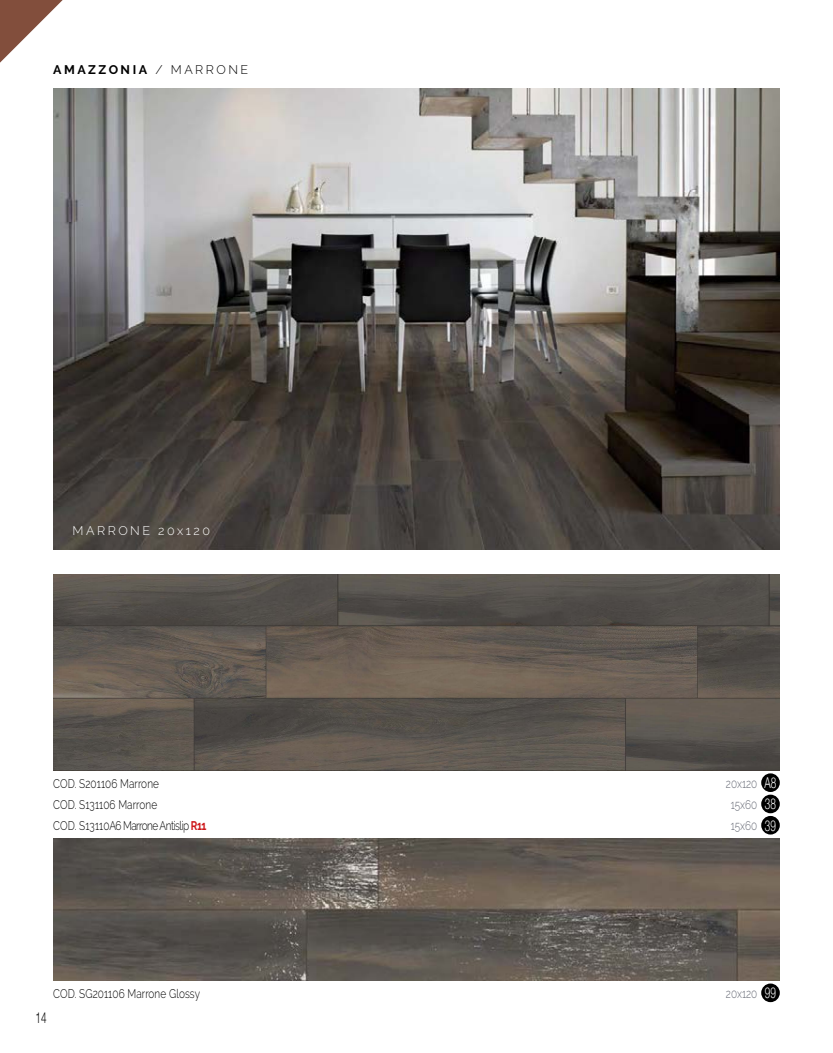
<style>
.page{position:relative;width:833px;height:1053px;background:#fff}
.page>*{position:absolute;margin:0;border:0;box-sizing:border-box;transform-origin:0 0}
.t1{font:300 15px "Helvetica Neue";color:#000;scale:.67 1}
.t2{font:300 12.5px "Raleway";letter-spacing:.01em;color:#000;scale:.8 1}
.t3{font:300 12.5px "Raleway";color:#666a75;scale:.8 1}
.t4{font:300 12.5px "Raleway";letter-spacing:-.05em;color:#000;scale:.8 1}
.t5{font:700 12.5px "Raleway";letter-spacing:.2em;color:#000}
.t6{font:300 12.5px "Raleway";letter-spacing:.2em;color:#fff}
.s1{font-weight:300}
.s2{font-family:"Helvetica Neue";font-size:15px;color:#fff}
.s3{font-weight:700;color:#cd171a}
</style>
<div class="page">
<img style="left:53px;top:89px;width:727px;height:460px">
<div style="left:761px;top:773px;width:19px;height:19px;background:#000;border-radius:50%"></div>
<div style="left:761px;top:794px;width:19px;height:19px;background:#000;border-radius:50%"></div>
<div style="left:761px;top:815px;width:19px;height:19px;background:#000;border-radius:50%"></div>
<img style="left:53px;top:838px;width:727px;height:142px">
<div style="left:761px;top:983px;width:19px;height:19px;background:#000;border-radius:50%"></div>
<img style="left:53px;top:574px;width:727px;height:196px">
<svg style="left:0;top:0;width:63px;height:63px"></svg>
<p class="t5" style="left:53px;top:63px;width:197px">AMAZZONIA <span class="s1">/ MARRONE</span></p>
<p class="t6" style="left:73px;top:523px;width:139px">MARRONE 20x120</p>
<p class="t2" style="left:53px;top:776px;width:134px">COD. S201106 Marrone</p>
<p class="t3" style="left:726px;top:776px;width:65px">20x120 <span class="s2">A8</span></p>
<p class="t2" style="left:53px;top:797px;width:132px">COD. S131106 Marrone</p>
<p class="t3" style="left:731px;top:797px;width:58px">15x60 <span class="s2">38</span></p>
<p class="t4" style="left:53px;top:818px;width:193px">COD. S13110A6 Marrone Antislip <span class="s3">R11</span></p>
<p class="t3" style="left:731px;top:818px;width:58px">15x60 <span class="s2">39</span></p>
<p class="t2" style="left:53px;top:986px;width:185px">COD. SG201106 Marrone Glossy</p>
<p class="t3" style="left:726px;top:986px;width:64px">20x120 <span class="s2">99</span></p>
<p class="t1" style="left:35px;top:1005px;width:18px">14</p>
</div>
